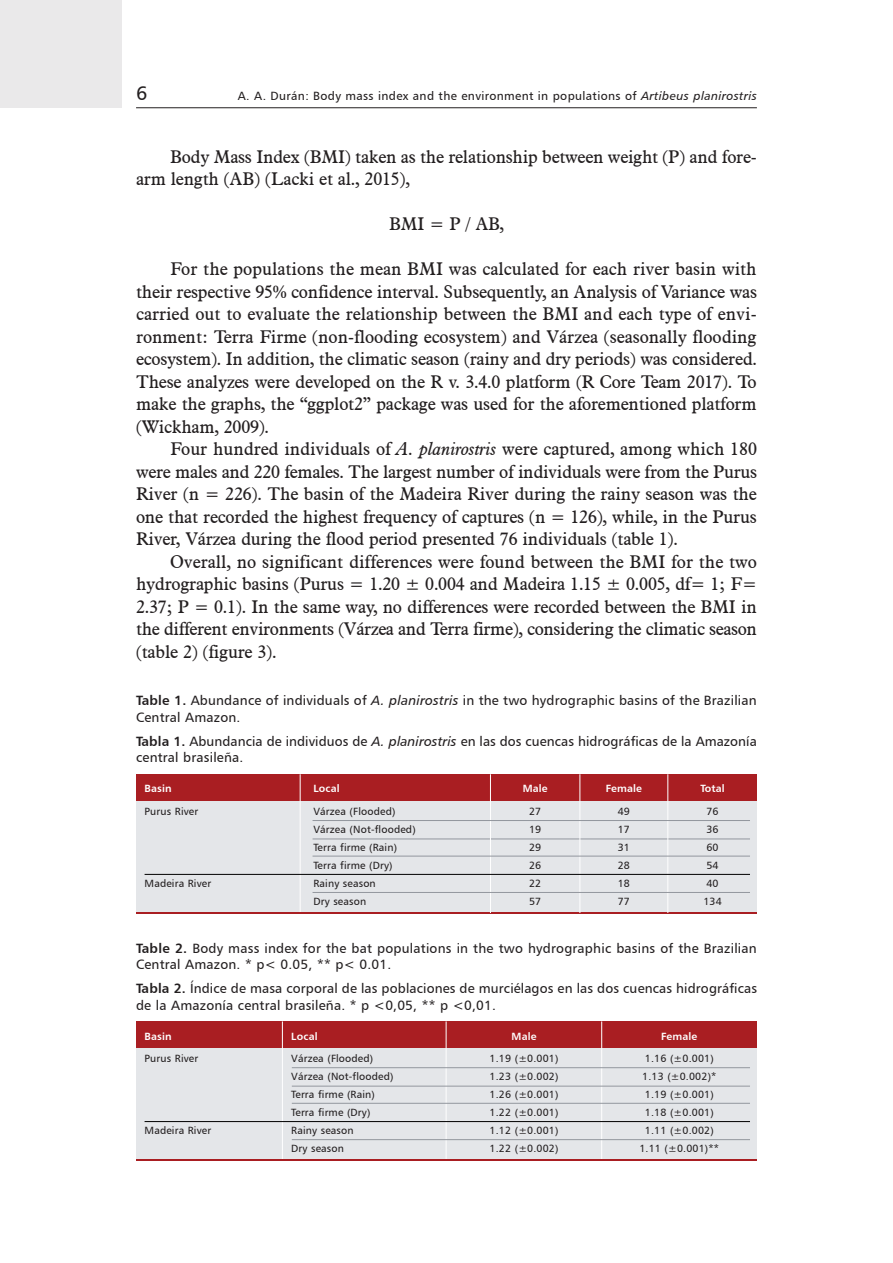
<style>
.page{position:relative;width:893px;height:1263px;background:#fff}
.page>*{position:absolute;margin:0;border:0;box-sizing:border-box;transform-origin:0 0}
.t1{font:19.5px "Humanist 777 BT Roman B";color:#231f20}
.t2{font:18px/22.5px "Aldine 721 BT";letter-spacing:-.015em;color:#231f20;text-align:justify}
.t3{font:13.5px/16.2px "Humanist 777 BT Roman B";letter-spacing:.015em;color:#231f20}
.t4{font:12px "Humanist 777 BT Roman B";letter-spacing:.03em;color:#231f20}
.t5{font:10.5px/18px "Humanist 777 BT Roman B";letter-spacing:.015em;color:#231f20}
.t6{font:10.5px "Humanist 777 BT Bold B";letter-spacing:.015em;color:#fff}
.s1{font-family:"Humanist 777 BT Italic B"}
.s2{font-style:italic}
.s3{font-family:"Humanist 777 BT Bold B"}
</style>
<div class="page">
<hr style="left:136px;top:107px;width:621px;height:1px;background:#231f20">
<div style="left:0;top:0;width:121px;height:108px;background:#eae9ea"></div>
<div style="left:136px;top:776px;width:621px;height:137px;background:#e4e6e9"></div>
<div style="left:136px;top:774px;width:621px;height:27px;background:#a91e22"></div>
<hr style="left:300px;top:774px;width:1px;height:139px;background:#fff">
<hr style="left:313px;top:839px;width:437px;height:1px;background:#93979e">
<hr style="left:136px;top:912px;width:621px;height:2px;background:#a91e22">
<hr style="left:490px;top:774px;width:1px;height:139px;background:#fff">
<hr style="left:579px;top:774px;width:1px;height:139px;background:#fff">
<hr style="left:667px;top:774px;width:1px;height:139px;background:#fff">
<hr style="left:145px;top:874px;width:605px;height:1px;background:#000">
<hr style="left:313px;top:820px;width:437px;height:1px;background:#93979e">
<hr style="left:313px;top:856px;width:437px;height:1px;background:#93979e">
<hr style="left:313px;top:892px;width:437px;height:1px;background:#93979e">
<div style="left:136px;top:1023px;width:621px;height:137px;background:#e4e6e9"></div>
<div style="left:136px;top:1021px;width:621px;height:27px;background:#a91e22"></div>
<hr style="left:282px;top:1021px;width:1px;height:139px;background:#fff">
<hr style="left:446px;top:1021px;width:1px;height:139px;background:#fff">
<hr style="left:601px;top:1021px;width:1px;height:139px;background:#fff">
<hr style="left:136px;top:1160px;width:621px;height:1px;background:#a91e22">
<hr style="left:145px;top:1121px;width:605px;height:1px;background:#000">
<hr style="left:292px;top:1086px;width:458px;height:1px;background:#93979e">
<hr style="left:292px;top:1067px;width:458px;height:1px;background:#93979e">
<hr style="left:292px;top:1103px;width:458px;height:1px;background:#93979e">
<hr style="left:292px;top:1139px;width:458px;height:1px;background:#93979e">
<p class="t1" style="left:136px;top:81px;width:13px">6</p>
<p class="t4" style="left:238px;top:88px;width:521px">A. A. Durán: Body mass index and the environment in populations of <span class="s1">Artibeus planirostris</span></p>
<p class="t2" style="left:136px;top:145px;width:622px;text-indent:34px">Body Mass Index (BMI) taken as the relationship between weight (P) and fore&shy;arm length (AB) (Lacki et al., 2015),</p>
<p class="t2" style="left:389px;top:212px;width:116px">BMI = P / AB,</p>
<p class="t2" style="left:136px;top:257px;width:622px;text-indent:34px">For the populations the mean BMI was calculated for each river basin with their respective 95% confidence interval. Subsequently, an Analysis of Variance was carried out to evaluate the relationship between the BMI and each type of envi&shy;ronment: Terra Firme (non-flooding ecosystem) and Várzea (seasonally flooding ecosystem). In addition, the climatic season (rainy and dry periods) was considered.<br>These analyzes were developed on the R v. 3.4.0 platform (R Core Team 2017). To make the graphs, the “ggplot2” package was used for the aforementioned platform (Wickham, 2009).</p>
<p class="t2" style="left:136px;top:437px;width:623px;text-indent:34px">Four hundred individuals of <span class="s2">A. planirostris</span> were captured, among which 180 were males and 220 females. The largest number of individuals were from the Purus River (n = 226). The basin of the Madeira River during the rainy season was the one that recorded the highest frequency of captures (n = 126), while, in the Purus River, Várzea during the flood period presented 76 individuals (table 1).</p>
<p class="t2" style="left:136px;top:550px;width:622px;text-indent:34px">Overall, no significant differences were found between the BMI for the two hydrographic basins (Purus = 1.20 ± 0.004 and Madeira 1.15 ± 0.005, df= 1; F= 2.37; P = 0.1). In the same way, no differences were recorded between the BMI in the different environments (Várzea and Terra firme), considering the climatic season (table 2) (figure 3).</p>
<p class="t3" style="left:136px;top:692px;width:622px"><span class="s3">Table 1.</span> Abundance of individuals of <span class="s1">A. planirostris</span> in the two hydrographic basins of the Brazilian<br>Central Amazon.</p>
<p class="t3" style="left:136px;top:733px;width:622px"><span class="s3">Tabla 1.</span> Abundancia de individuos de <span class="s1">A. planirostris</span> en las dos cuencas hidrográficas de la Amazonía central brasileña.</p>
<p class="t6" style="left:145px;top:782px;width:29px">Basin</p>
<p class="t6" style="left:313px;top:782px;width:28px">Local</p>
<p class="t5" style="left:313px;top:802px;width:104px">Várzea (Flooded)<br>Várzea (Not-flooded)<br>Terra firme (Rain)<br>Terra firme (Dry)<br>Rainy season<br>Dry season</p>
<p class="t6" style="left:523px;top:782px;width:27px">Male</p>
<p class="t6" style="left:606px;top:782px;width:38px">Female</p>
<p class="t6" style="left:700px;top:782px;width:26px">Total</p>
<p class="t5" style="left:529px;top:802px;width:14px;text-align:justify">27<br>19<br>29<br>26<br>22<br>57</p>
<p class="t5" style="left:618px;top:802px;width:14px;text-align:justify">49<br>17<br>31<br>28<br>18<br>77</p>
<p class="t5" style="left:703px;top:802px;width:20px">76<br>36<br>60<br>54<br>40<br>134</p>
<p class="t3" style="left:136px;top:939px;width:622px"><span class="s3">Table 2.</span> Body mass index for the bat populations in the two hydrographic basins of the Brazilian<br>Central Amazon. * p&lt; 0.05, ** p&lt; 0.01.</p>
<p class="t3" style="left:136px;top:980px;width:622px"><span class="s3">Tabla 2.</span> Índice de masa corporal de las poblaciones de murciélagos en las dos cuencas hidrográficas de la Amazonía central brasileña. * p &lt;0,05, ** p &lt;0,01.</p>
<p class="t5" style="left:145px;top:802px;width:55px">Purus River</p>
<p class="t5" style="left:145px;top:874px;width:68px">Madeira River</p>
<p class="t6" style="left:145px;top:1029px;width:29px">Basin</p>
<p class="t6" style="left:291px;top:1029px;width:28px">Local</p>
<p class="t5" style="left:291px;top:1049px;width:104px">Várzea (Flooded)<br>Várzea (Not-flooded)<br>Terra firme (Rain)<br>Terra firme (Dry)<br>Rainy season<br>Dry season</p>
<p class="t5" style="left:145px;top:1049px;width:55px">Purus River</p>
<p class="t5" style="left:145px;top:1121px;width:68px">Madeira River</p>
<p class="t6" style="left:512px;top:1029px;width:27px">Male</p>
<p class="t6" style="left:661px;top:1029px;width:38px">Female</p>
<p class="t5" style="left:490px;top:1049px;width:70px;text-align:justify">1.19 (±0.001)<br>1.23 (±0.002)<br>1.26 (±0.001)<br>1.22 (±0.001)<br>1.12 (±0.001)<br>1.22 (±0.002)</p>
<p class="t5" style="left:639px;top:1049px;width:81px;text-align:center">1.16 (±0.001)<br>1.13 (±0.002)*<br>1.19 (±0.001)<br>1.18 (±0.001)<br>1.11 (±0.002)<br>1.11 (±0.001)**</p>
</div>
